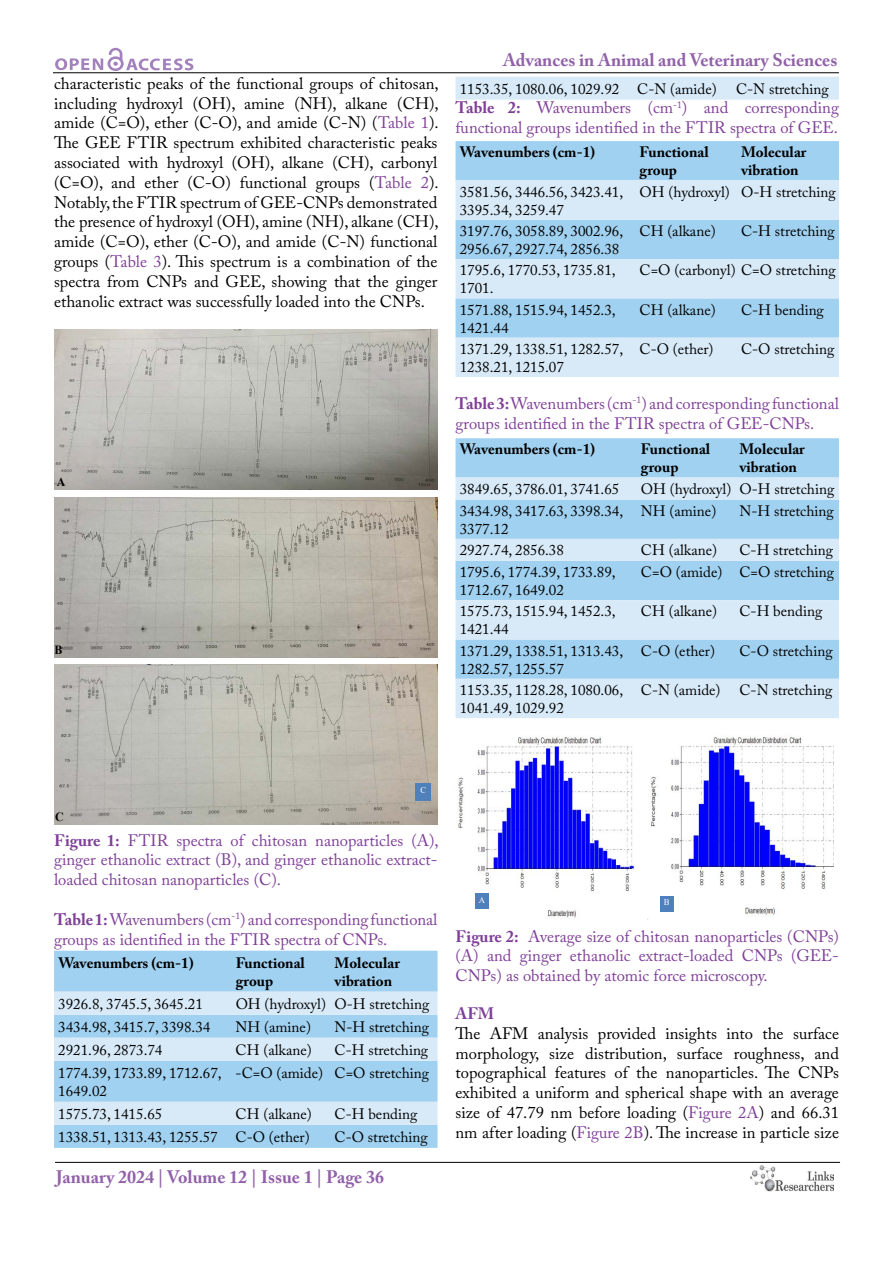
<style>
.page{position:relative;width:893px;height:1263px;background:#fff}
.page>*{position:absolute;margin:0;border:0;box-sizing:border-box;transform-origin:0 0}
.t1{font:700 18px "Adobe Caslon Pro";color:#9161a9}
.t2{font:16.5px/19.8px "Adobe Caslon Pro";color:#000;text-align:justify}
.t3{font:16.5px/19.8px "Adobe Caslon Pro";color:#7f3f98}
.t4{font:700 16.5px "Adobe Caslon Pro";color:#7f3f98}
.t5{font:15px/18px "Adobe Caslon Pro";color:#000}
.t6{font:700 15px/18px "Adobe Caslon Pro";color:#000}
.t7{font:700 12.6px "Times New Roman";color:#000;scale:.94 1}
.t8{font:8.85px "Times New Roman";color:#fff}
.t9{font:8.85px "Times New Roman";color:#fff;scale:.94 1}
.s1{color:#7f3f98}
.s2{font-weight:700}
</style>
<div class="page">
<hr style="left:53px;top:72px;width:786px;height:1px;background:#000">
<hr style="left:55px;top:1162px;width:785px;height:1px;background:#000">
<svg style="left:55px;top:48px;width:138px;height:23px"></svg>
<img style="left:750px;top:1166px;width:83px;height:26px">
<img style="left:54px;top:330px;width:383px;height:159px">
<img style="left:54px;top:475px;width:15px;height:15px">
<img style="left:54px;top:497px;width:383px;height:160px">
<img style="left:54px;top:665px;width:383px;height:160px">
<div style="left:415px;top:783px;width:16px;height:18px;background:#4f81bd"></div>
<div style="left:54px;top:951px;width:383px;height:197px;background:#a1d1f0"></div>
<svg style="left:54px;top:992px;width:383px;height:133px;background:#bddef4"></svg>
<div style="left:455px;top:77px;width:384px;height:23px;background:#d8eaf8"></div>
<div style="left:455px;top:141px;width:384px;height:39px;background:#a1d1f0"></div>
<svg style="left:455px;top:180px;width:384px;height:197px;background:#c2e0f4"></svg>
<div style="left:455px;top:438px;width:384px;height:40px;background:#a1d1f0"></div>
<svg style="left:455px;top:478px;width:384px;height:240px;background:#bdddf4"></svg>
<img style="left:651px;top:737px;width:183px;height:179px">
<div style="left:660px;top:896px;width:14px;height:15px;background:#4f81bd"></div>
<img style="left:458px;top:736px;width:176px;height:182px">
<div style="left:475px;top:893px;width:14px;height:15px;background:#4f81bd"></div>
<p class="t2" style="left:54px;top:73px;width:386px">characteristic peaks of the functional groups of chitosan, including hydroxyl (OH), amine (NH), alkane (CH), amide (C=O), ether (C-O), and amide (C-N) (<span class="s1">Table 1</span>).<br>The GEE FTIR spectrum exhibited characteristic peaks associated with hydroxyl (OH), alkane (CH), carbonyl (C=O), and ether (C-O) functional groups (<span class="s1">Table 2</span>).<br>Notably, the FTIR spectrum of GEE-CNPs demonstrated the presence of hydroxyl (OH), amine (NH), alkane (CH), amide (C=O), ether (C-O), and amide (C-N) functional groups (<span class="s1">Table 3</span>). This spectrum is a combination of the spectra from CNPs and GEE, showing that the ginger ethanolic extract was successfully loaded into the CNPs.</p>
<p class="t7" style="left:57px;top:473px;width:11px">A</p>
<p class="t7" style="left:54px;top:640px;width:10px">B</p>
<p class="t1" style="left:503px;top:50px;width:336px">Advances in Animal and Veterinary Sciences</p>
<p class="t5" style="left:460px;top:79px;width:258px">1153.35, 1080.06, 1029.92 C-N (amide)</p>
<p class="t5" style="left:736px;top:79px;width:94px">C-N stretching</p>
<p class="t3" style="left:455px;top:98px;width:385px"><span class="s2">Table 2:</span> Wavenumbers (cm<sup>-1</sup>) and corresponding functional groups identified in the FTIR spectra of GEE.</p>
<p class="t6" style="left:460px;top:143px;width:137px">Wavenumbers (cm-1)</p>
<p class="t6" style="left:639px;top:143px;width:71px">Functional group</p>
<p class="t6" style="left:741px;top:143px;width:67px">Molecular vibration</p>
<p class="t5" style="left:460px;top:182px;width:165px">3581.56, 3446.56, 3423.41,<br>3395.34, 3259.47</p>
<p class="t5" style="left:639px;top:182px;width:198px">OH (hydroxyl) O-H stretching</p>
<p class="t5" style="left:460px;top:222px;width:165px">3197.76, 3058.89, 3002.96,<br>2956.67, 2927.74, 2856.38</p>
<p class="t5" style="left:639px;top:222px;width:78px">CH (alkane)</p>
<p class="t5" style="left:741px;top:222px;width:95px">C-H stretching</p>
<p class="t5" style="left:460px;top:261px;width:157px">1795.6, 1770.53, 1735.81,<br>1701.</p>
<p class="t5" style="left:639px;top:261px;width:198px">C=O (carbonyl) C=O stretching</p>
<p class="t5" style="left:460px;top:300px;width:157px">1571.88, 1515.94, 1452.3,<br>1421.44</p>
<p class="t5" style="left:639px;top:300px;width:78px">CH (alkane)</p>
<p class="t5" style="left:741px;top:300px;width:84px">C-H bending</p>
<p class="t5" style="left:460px;top:340px;width:165px">1371.29, 1338.51, 1282.57,<br>1238.21, 1215.07</p>
<p class="t5" style="left:639px;top:340px;width:76px">C-O (ether)</p>
<p class="t5" style="left:741px;top:340px;width:95px">C-O stretching</p>
<p class="t3" style="left:455px;top:393px;width:385px"><span class="s2">Table 3:</span> Wavenumbers (cm<sup>-1</sup>) and corresponding functional groups identified in the FTIR spectra of GEE-CNPs.</p>
<p class="t6" style="left:460px;top:440px;width:137px">Wavenumbers (cm-1)</p>
<p class="t6" style="left:641px;top:440px;width:71px">Functional group</p>
<p class="t6" style="left:739px;top:440px;width:67px">Molecular vibration</p>
<p class="t5" style="left:460px;top:480px;width:161px">3849.65, 3786.01, 3741.65</p>
<p class="t5" style="left:641px;top:480px;width:195px">OH (hydroxyl) O-H stretching</p>
<p class="t5" style="left:460px;top:501px;width:165px">3434.98, 3417.63, 3398.34,<br>3377.12</p>
<p class="t5" style="left:641px;top:501px;width:77px">NH (amine)</p>
<p class="t5" style="left:739px;top:501px;width:96px">N-H stretching</p>
<p class="t5" style="left:460px;top:541px;width:106px">2927.74, 2856.38</p>
<p class="t5" style="left:641px;top:541px;width:78px">CH (alkane)</p>
<p class="t5" style="left:739px;top:541px;width:95px">C-H stretching</p>
<p class="t5" style="left:460px;top:563px;width:157px">1795.6, 1774.39, 1733.89,<br>1712.67, 1649.02</p>
<p class="t5" style="left:641px;top:563px;width:195px">C=O (amide) C=O stretching</p>
<p class="t5" style="left:460px;top:602px;width:157px">1575.73, 1515.94, 1452.3,<br>1421.44</p>
<p class="t5" style="left:641px;top:602px;width:78px">CH (alkane)</p>
<p class="t5" style="left:739px;top:602px;width:84px">C-H bending</p>
<p class="t5" style="left:460px;top:641px;width:165px">1371.29, 1338.51, 1313.43,<br>1282.57, 1255.57</p>
<p class="t5" style="left:641px;top:641px;width:76px">C-O (ether)</p>
<p class="t5" style="left:739px;top:641px;width:95px">C-O stretching</p>
<p class="t5" style="left:460px;top:681px;width:165px">1153.35, 1128.28, 1080.06,<br>1041.49, 1029.92</p>
<p class="t5" style="left:641px;top:681px;width:81px">C-N (amide)</p>
<p class="t5" style="left:739px;top:681px;width:94px">C-N stretching</p>
<p class="t7" style="left:55px;top:808px;width:11px">C</p>
<p class="t9" style="left:420px;top:783px;width:7px">C</p>
<p class="t3" style="left:54px;top:830px;width:386px;text-align:justify"><span class="s2">Figure 1:</span> FTIR spectra of chitosan nanoparticles (A), ginger ethanolic extract (B), and ginger ethanolic extract&shy;loaded chitosan nanoparticles (C).</p>
<p class="t3" style="left:54px;top:909px;width:385px"><span class="s2">Table 1:</span> Wavenumbers (cm<sup>-1</sup>) and corresponding functional groups as identified in the FTIR spectra of CNPs.</p>
<p class="t6" style="left:58px;top:953px;width:137px">Wavenumbers (cm-1)</p>
<p class="t6" style="left:236px;top:953px;width:71px">Functional group</p>
<p class="t6" style="left:335px;top:953px;width:67px">Molecular vibration</p>
<p class="t5" style="left:58px;top:994px;width:146px">3926.8, 3745.5, 3645.21</p>
<p class="t5" style="left:236px;top:994px;width:195px">OH (hydroxyl) O-H stretching</p>
<p class="t5" style="left:58px;top:1017px;width:154px">3434.98, 3415.7, 3398.34</p>
<p class="t5" style="left:236px;top:1017px;width:77px">NH (amine)</p>
<p class="t5" style="left:335px;top:1017px;width:96px">N-H stretching</p>
<p class="t5" style="left:58px;top:1040px;width:106px">2921.96, 2873.74</p>
<p class="t5" style="left:236px;top:1040px;width:78px">CH (alkane)</p>
<p class="t5" style="left:335px;top:1040px;width:95px">C-H stretching</p>
<p class="t5" style="left:58px;top:1064px;width:165px">1774.39, 1733.89, 1712.67,<br>1649.02</p>
<p class="t5" style="left:236px;top:1064px;width:195px">-C=O (amide) C=O stretching</p>
<p class="t5" style="left:58px;top:1105px;width:106px">1575.73, 1415.65</p>
<p class="t5" style="left:236px;top:1105px;width:78px">CH (alkane)</p>
<p class="t5" style="left:334px;top:1105px;width:84px">C-H bending</p>
<p class="t5" style="left:58px;top:1128px;width:253px">1338.51, 1313.43, 1255.57 C-O (ether)</p>
<p class="t5" style="left:334px;top:1128px;width:95px">C-O stretching</p>
<p class="t1" style="left:56px;top:1166px;width:329px">January 2024 | Volume 12 | Issue 1 | Page 36</p>
<p class="t8" style="left:479px;top:893px;width:8px">A</p>
<p class="t8" style="left:664px;top:896px;width:7px">B</p>
<p class="t3" style="left:455px;top:926px;width:385px;text-align:justify"><span class="s2">Figure 2:</span> Average size of chitosan nanoparticles (CNPs) (A) and ginger ethanolic extract-loaded CNPs (GEE-CNPs) as obtained by atomic force microscopy.</p>
<p class="t4" style="left:455px;top:1004px;width:14px">AFM</p>
<p class="t2" style="left:455px;top:1023px;width:385px">The AFM analysis provided insights into the surface morphology, size distribution, surface roughness, and topographical features of the nanoparticles. The CNPs exhibited a uniform and spherical shape with an average size of 47.79 nm before loading (<span class="s1">Figure 2A</span>) and 66.31 nm after loading (<span class="s1">Figure 2B</span>). The increase in particle size</p>
</div>
